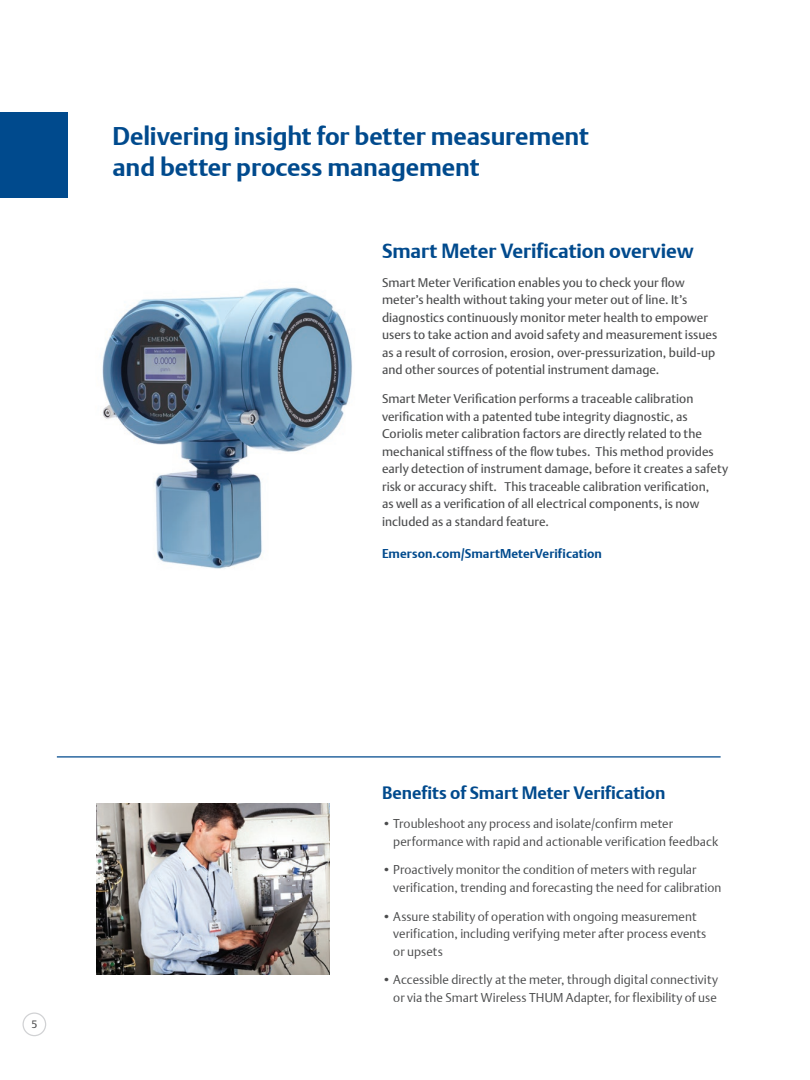
<style>
.page{position:relative;width:810px;height:1080px;background:#fff}
.page>*{position:absolute;margin:0;border:0;box-sizing:border-box;transform-origin:0 0}
.t1{font:25px/31.2px "DTL Argo T Bold";letter-spacing:-.005em;color:#004a8d}
.t2{font:20px "DTL Argo T Bold";letter-spacing:-.005em;color:#004a8d}
.t3{font:17.5px "DTL Argo T Bold";letter-spacing:-.005em;color:#004a8d}
.t4{font:12.5px/17.5px "DTL Argo T";letter-spacing:.005em;color:#4b4c4d}
.t5{font:12.5px/17.5px "DTL Argo T Light";letter-spacing:.005em;color:#4b4c4d}
.t6{font:12.5px "DTL Argo T Bold";letter-spacing:.005em;color:#004a8d}
.t7{font:10.62px "DTL Argo T";color:#4b4c4d}
</style>
<div class="page">
<div style="left:22px;top:1012px;width:24px;height:24px;border:1px solid #d1d2d4;border-radius:50%"></div>
<div style="left:0;top:112px;width:68px;height:86px;background:#004a8d"></div>
<hr style="left:57px;top:756px;width:664px;height:2px;background:#004a8d">
<img style="left:102px;top:287px;width:250px;height:282px">
<img style="left:97px;top:803px;width:232px;height:172px">
<h1 class="t1" style="left:112px;top:121px;width:478px">Delivering insight for better measurement and better process management</h1>
<h2 class="t2" style="left:382px;top:239px;width:313px">Smart Meter Verification overview</h2>
<p class="t4" style="left:382px;top:274px;width:337px">Smart Meter Verification enables you to check your flow meter’s health without taking your meter out of line. It’s diagnostics continuously monitor meter health to empower users to take action and avoid safety and measurement issues as a result of corrosion, erosion, over-pressurization, build-up and other sources of potential instrument damage.</p>
<p class="t4" style="left:382px;top:390px;width:348px">Smart Meter Verification performs a traceable calibration verification with a patented tube integrity diagnostic, as Coriolis meter calibration factors are directly related to the mechanical stiffness of the flow tubes. This method provides early detection of instrument damage, before it creates a safety risk or accuracy shift. This traceable calibration verification,<br>as well as a verification of all electrical components, is now included as a standard feature.</p>
<p class="t6" style="left:382px;top:546px;width:221px">Emerson.com/SmartMeterVerification</p>
<p class="t7" style="left:31px;top:1018px;width:7px">5</p>
<h3 class="t3" style="left:382px;top:783px;width:285px">Benefits of Smart Meter Verification</h3>
<p class="t5" style="left:393px;top:815px;width:327px;text-indent:-11px">• Troubleshoot any process and isolate/confirm meter performance with rapid and actionable verification feedback</p>
<p class="t5" style="left:393px;top:861px;width:330px;text-indent:-11px">• Proactively monitor the condition of meters with regular verification, trending and forecasting the need for calibration</p>
<p class="t5" style="left:393px;top:907px;width:315px;text-indent:-11px">• Assure stability of operation with ongoing measurement verification, including verifying meter after process events or upsets</p>
<p class="t5" style="left:382px;top:971px;width:338px;text-align:right">• Accessible directly at the meter, through digital connectivity or via the Smart Wireless THUM Adapter, for flexibility of use</p>
</div>
